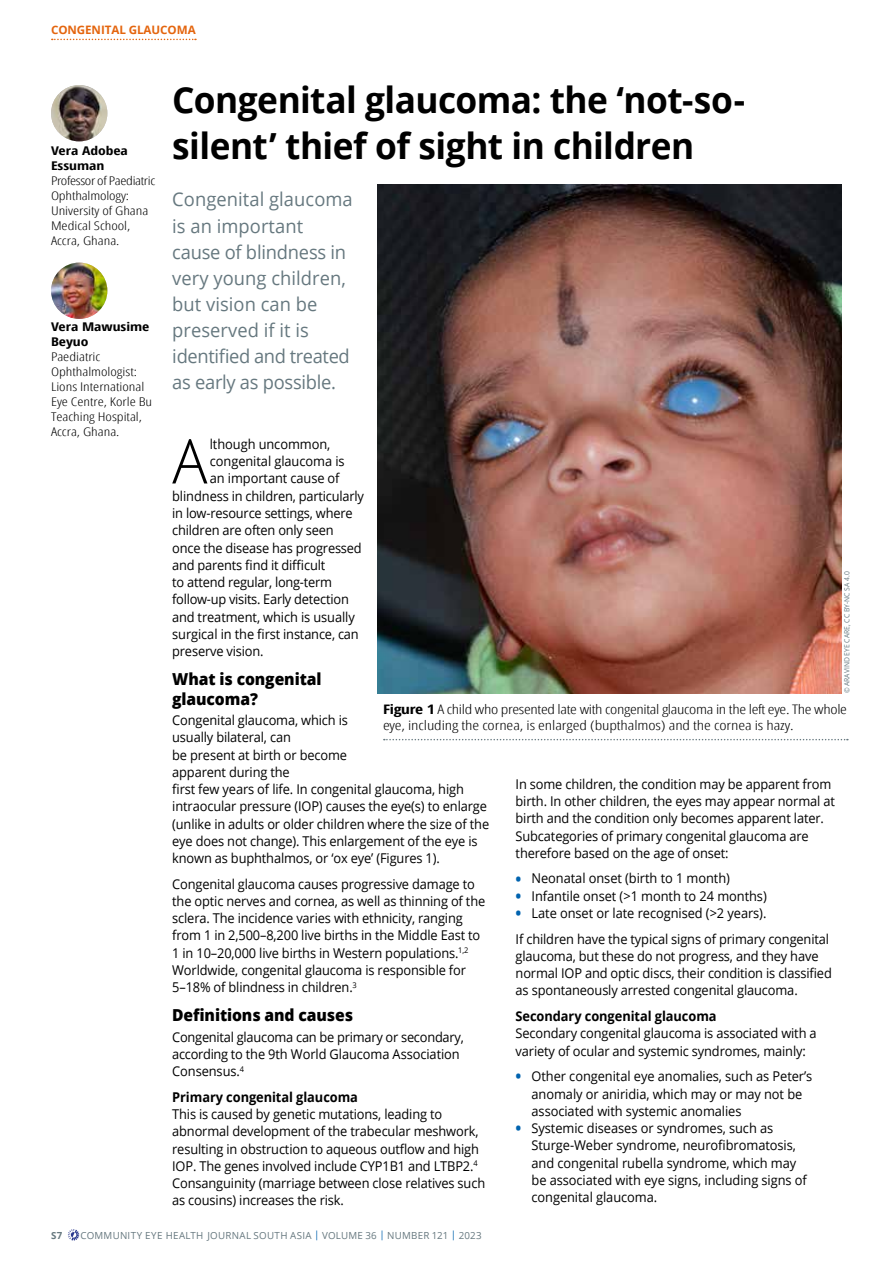
<style>
.page{position:relative;width:893px;height:1263px;background:#fff}
.page>*{position:absolute;margin:0;border:0;box-sizing:border-box;transform-origin:0 0}
.t1{font:300 61.8px "Open Sans";color:#000;scale:.95 1}
.t2{font:700 36px/46.5px "Open Sans";letter-spacing:-.015em;color:#000}
.t3{font:18.9px/26.1px "Open Sans";letter-spacing:.005em;color:#66787f}
.t4{font:800 16.5px/19.5px "Open Sans";letter-spacing:-.005em;color:#000;scale:.95 1}
.t5{font:13.5px/17.2px "Open Sans";letter-spacing:-.01em;color:#000;scale:.95 1}
.t6{font:700 13.5px "Open Sans";letter-spacing:-.005em;color:#000;scale:.95 1}
.t7{font:300 13.2px/16.2px "Open Sans Condensed";letter-spacing:-.02em;color:#000;scale:1.32 1}
.t8{font:300 12px/15px "Open Sans Condensed";color:#000;scale:1.3 1}
.t9{font:700 12px/15px "Open Sans Condensed";color:#000;scale:1.3 1}
.t10{font:700 11.7px "Open Sans";letter-spacing:-.005em;color:#e4650e}
.t11{font:9.75px "Open Sans";letter-spacing:.025em;color:#66787f}
.t12{font:700 9.75px "Open Sans";color:#66787f}
.t13{font:7.2px "Open Sans";color:#66787f;scale:.95 1}
.s1{font-weight:700}
.s2{font-weight:700;font-size:16.5px;color:#0063af}
.s3{color:#0063af}
</style>
<div class="page">
<svg style="left:68px;top:1229px;width:11px;height:11px"></svg>
<svg style="left:52px;top:39px;width:144px;height:1px"></svg>
<img style="left:51px;top:85px;width:56px;height:56px;border-radius:28px">
<img style="left:51px;top:263px;width:56px;height:56px;border-radius:28px">
<img style="left:377px;top:185px;width:465px;height:508px">
<svg style="left:384px;top:739px;width:464px;height:1px"></svg>
<p class="t10" style="left:51px;top:22px;width:146px">CONGENITAL GLAUCOMA</p>
<p class="t9" style="left:51px;top:143px;width:61px">Vera Adobea<br>Essuman</p>
<p class="t8" style="left:51px;top:173px;width:82px">Professor of Paediatric<br>Ophthalmology:<br>University of Ghana<br>Medical School,<br>Accra, Ghana.</p>
<p class="t9" style="left:51px;top:319px;width:77px">Vera Mawusime<br>Beyuo</p>
<p class="t8" style="left:51px;top:348px;width:79px">Paediatric<br>Ophthalmologist:<br>Lions International<br>Eye Centre, Korle Bu<br>Teaching Hospital,<br>Accra, Ghana.</p>
<h2 class="t2" style="left:172px;top:75px;width:574px">Congenital glaucoma: the ‘not-so&shy;silent’ thief of sight in children</h2>
<h3 class="t3" style="left:172px;top:186px;width:182px">Congenital glaucoma is an important cause of blindness in very young children, but vision can be preserved if it is identified and treated as early as possible.</h3>
<h1 class="t1" style="left:172px;top:419px;width:39px">A</h1>
<p class="t5" style="left:210px;top:435px;width:129px">lthough uncommon,</p>
<p class="t5" style="left:210px;top:452px;width:143px">congenital glaucoma is</p>
<p class="t5" style="left:210px;top:470px;width:138px">an important cause of</p>
<p class="t5" style="left:172px;top:487px;width:203px">blindness in children, particularly</p>
<p class="t5" style="left:172px;top:504px;width:191px">in low-resource settings, where</p>
<p class="t5" style="left:172px;top:521px;width:172px">children are often only seen</p>
<p class="t5" style="left:172px;top:539px;width:201px">once the disease has progressed</p>
<p class="t5" style="left:172px;top:556px;width:163px">and parents find it difficult</p>
<p class="t5" style="left:172px;top:573px;width:170px">to attend regular, long-term</p>
<p class="t5" style="left:172px;top:590px;width:188px">follow-up visits. Early detection</p>
<p class="t5" style="left:172px;top:608px;width:194px">and treatment, which is usually</p>
<p class="t5" style="left:172px;top:625px;width:198px">surgical in the first instance, can</p>
<p class="t5" style="left:172px;top:642px;width:98px">preserve vision.</p>
<p class="t4" style="left:172px;top:669px;width:159px">What is congenital glaucoma?</p>
<p class="t5" style="left:172px;top:711px;width:335px">Congenital glaucoma, which is<br>usually bilateral, can<br>be present at birth or become<br>apparent during the<br>first few years of life. In congenital glaucoma, high intraocular pressure (IOP) causes the eye(s) to enlarge (unlike in adults or older children where the size of the eye does not change). This enlargement of the eye is known as buphthalmos, or ‘ox eye’ (Figures 1).</p>
<p class="t5" style="left:172px;top:875px;width:331px">Congenital glaucoma causes progressive damage to the optic nerves and cornea, as well as thinning of the sclera. The incidence varies with ethnicity, ranging from 1 in 2,500–8,200 live births in the Middle East to 1 in 10–20,000 live births in Western populations.<sup>1,2<br></sup>Worldwide, congenital glaucoma is responsible for 5–18% of blindness in children.<sup>3</sup></p>
<p class="t4" style="left:172px;top:1005px;width:192px">Definitions and causes</p>
<p class="t5" style="left:172px;top:1028px;width:309px">Congenital glaucoma can be primary or secondary, according to the 9th World Glaucoma Association<br>Consensus.<sup>4</sup></p>
<p class="t6" style="left:172px;top:1087px;width:197px">Primary congenital glaucoma</p>
<p class="t5" style="left:172px;top:1105px;width:331px">This is caused by genetic mutations, leading to abnormal development of the trabecular meshwork, resulting in obstruction to aqueous outflow and high IOP. The genes involved include CYP1B1 and LTBP2.<sup>4<br></sup>Consanguinity (marriage between close relatives such as cousins) increases the risk.</p>
<p class="t13" style="left:842px;top:693px;width:129px;rotate:-90deg">© ARAVIND EYE CARE, CC BY-NC SA 4.0</p>
<p class="t7" style="left:383px;top:701px;width:353px"><span class="s1">Figure 1</span> A child who presented late with congenital glaucoma in the left eye. The whole eye, including the cornea, is enlarged (bupthalmos) and the cornea is hazy.</p>
<p class="t5" style="left:516px;top:775px;width:338px">In some children, the condition may be apparent from birth. In other children, the eyes may appear normal at birth and the condition only becomes apparent later.<br>Subcategories of primary congenital glaucoma are therefore based on the age of onset:</p>
<p class="t5" style="left:516px;top:869px;width:227px"><span class="s2">•</span> Neonatal onset (birth to 1 month)</p>
<p class="t5" style="left:516px;top:887px;width:266px"><span class="s2">•</span> Infantile onset (&gt;1 month to 24 months)</p>
<p class="t5" style="left:516px;top:900px;width:332px;line-height:25.7px"><span class="s2">•</span> Late onset or late recognised (&gt;2 years).<br>If children have the typical signs of primary congenital</p>
<p class="t5" style="left:516px;top:947px;width:334px">glaucoma, but these do not progress, and they have normal IOP and optic discs, their condition is classified as spontaneously arrested congenital glaucoma.</p>
<p class="t6" style="left:516px;top:1007px;width:213px">Secondary congenital glaucoma</p>
<p class="t5" style="left:516px;top:1024px;width:318px">Secondary congenital glaucoma is associated with a variety of ocular and systemic syndromes, mainly:</p>
<p class="t5" style="left:531px;top:1067px;width:297px;text-indent:-16px"><span class="s2">•</span> Other congenital eye anomalies, such as Peter’s anomaly or aniridia, which may or may not be associated with systemic anomalies</p>
<p class="t5" style="left:531px;top:1119px;width:291px;text-indent:-16px"><span class="s2">•</span> Systemic diseases or syndromes, such as Sturge-Weber syndrome, neurofibromatosis, and congenital rubella syndrome, which may be associated with eye signs, including signs of congenital glaucoma.</p>
<p class="t12" style="left:51px;top:1228px;width:13px">S7</p>
<p class="t11" style="left:81px;top:1228px;width:403px">COMMUNITY EYE HEALTH JOURNAL SOUTH ASIA <span class="s3">|</span> VOLUME 36 <span class="s3">|</span> NUMBER 121 <span class="s3">|</span> 2023</p>
</div>
